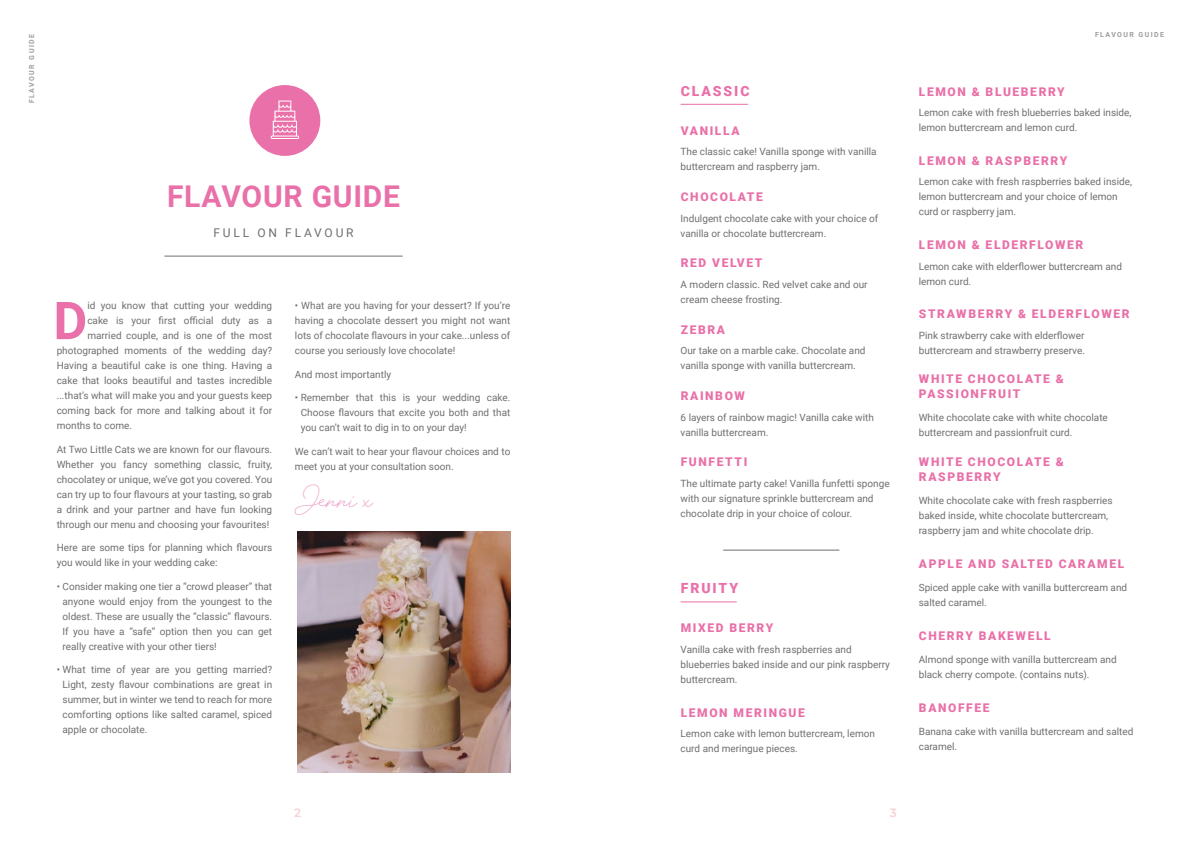
<style>
.page{position:relative;width:1191px;height:842px;background:#fff}
.page>*{position:absolute;margin:0;border:0;box-sizing:border-box;transform-origin:0 0}
.t1{font:700 52.2px "Roboto";color:#e970a8}
.t2{font:700 30px "Roboto";letter-spacing:.025em;color:#e970a8}
.t3{font:18px "Insta Story Signature";color:#efa2c7}
.t4{font:900 14px "Roboto";letter-spacing:.135em;color:#e970a8}
.t5{font:900 12px/15px "Roboto";letter-spacing:.135em;color:#e970a8}
.t6{font:12px "Roboto";letter-spacing:.235em;color:#706f6f}
.t7{font:600 12px "Montserrat";color:#f4d1d5}
.t8{font:10px/15px "Roboto";color:#706f6f}
.t9{font:700 7px "Roboto";letter-spacing:.2em;color:#9d9d9c}
</style>
<div class="page">
<div style="left:249px;top:85px;width:71px;height:71px;background:#e970a8;border-radius:50%"></div>
<svg style="left:271px;top:101px;width:28px;height:38px"></svg>
<hr style="left:164px;top:256px;width:239px;height:1px;background:#706f6f">
<img style="left:298px;top:531px;width:212px;height:241px">
<hr style="left:680px;top:104px;width:68px;height:1px;background:#e970a8">
<hr style="left:680px;top:602px;width:56px;height:1px;background:#e970a8">
<hr style="left:723px;top:550px;width:116px;height:1px;background:#706f6f">
<p class="t9" style="left:27px;top:103px;width:71px;rotate:-90deg">FLAVOUR GUIDE</p>
<h2 class="t2" style="left:167px;top:175px;width:234px">FLAVOUR GUIDE</h2>
<p class="t6" style="left:213px;top:224px;width:142px">FULL ON FLAVOUR</p>
<h1 class="t1" style="left:53px;top:284px;width:35px">D</h1>
<p class="t8" style="left:87px;top:298px;width:186px">id you know that cutting your wedding</p>
<p class="t8" style="left:87px;top:313px;width:186px">cake is your first official duty as a</p>
<p class="t8" style="left:87px;top:328px;width:186px">married couple, and is one of the most</p>
<p class="t8" style="left:57px;top:343px;width:217px">photographed moments of the wedding day?</p>
<p class="t8" style="left:57px;top:358px;width:217px">Having a beautiful cake is one thing. Having a</p>
<p class="t8" style="left:57px;top:373px;width:217px">cake that looks beautiful and tastes incredible</p>
<p class="t8" style="left:57px;top:388px;width:217px">...that’s what will make you and your guests keep</p>
<p class="t8" style="left:57px;top:403px;width:217px">coming back for more and talking about it for</p>
<p class="t8" style="left:57px;top:418px;width:77px">months to come.</p>
<p class="t8" style="left:57px;top:441px;width:217px;text-align:justify">At Two Little Cats we are known for our flavours.<br>Whether you fancy something classic, fruity, chocolatey or unique, we’ve got you covered. You can try up to four flavours at your tasting, so grab a drink and your partner and have fun looking through our menu and choosing your favourites!</p>
<p class="t8" style="left:57px;top:540px;width:217px">Here are some tips for planning which flavours you would like in your wedding cake:</p>
<p class="t8" style="left:63px;top:578px;width:211px;text-align:justify;text-indent:-6px">• Consider making one tier a “crowd pleaser” that anyone would enjoy from the youngest to the oldest. These are usually the “classic” flavours.<br>If you have a “safe” option then you can get really creative with your other tiers!</p>
<p class="t8" style="left:63px;top:662px;width:211px;text-align:justify;text-indent:-6px">• What time of year are you getting married?<br>Light, zesty flavour combinations are great in summer, but in winter we tend to reach for more comforting options like salted caramel, spiced apple or chocolate.</p>
<p class="t8" style="left:295px;top:298px;width:217px;text-align:justify">• What are you having for your dessert? If you’re having a chocolate dessert you might not want lots of chocolate flavours in your cake...unless of course you seriously love chocolate!</p>
<p class="t8" style="left:295px;top:366px;width:98px">And most importantly</p>
<p class="t8" style="left:301px;top:390px;width:211px;text-align:justify;text-indent:-6px">• Remember that this is your wedding cake.<br>Choose flavours that excite you both and that you can’t wait to dig in to on your day!</p>
<p class="t8" style="left:295px;top:443px;width:217px">We can’t wait to hear your flavour choices and to meet you at your consultation soon.</p>
<h3 class="t3" style="left:295px;top:493px;width:80px">Jenni x</h3>
<p class="t7" style="left:294px;top:804px;width:8px">2</p>
<h3 class="t4" style="left:681px;top:81px;width:70px">CLASSIC</h3>
<p class="t5" style="left:681px;top:123px;width:60px">VANILLA</p>
<p class="t8" style="left:680px;top:144px;width:198px">The classic cake! Vanilla sponge with vanilla buttercream and raspberry jam.</p>
<p class="t5" style="left:681px;top:189px;width:84px">CHOCOLATE</p>
<p class="t8" style="left:680px;top:210px;width:199px">Indulgent chocolate cake with your choice of vanilla or chocolate buttercream.</p>
<p class="t5" style="left:681px;top:255px;width:83px">RED VELVET</p>
<p class="t8" style="left:680px;top:277px;width:188px">A modern classic. Red velvet cake and our cream cheese frosting.</p>
<p class="t5" style="left:681px;top:322px;width:46px">ZEBRA</p>
<p class="t8" style="left:680px;top:343px;width:186px">Our take on a marble cake. Chocolate and vanilla sponge with vanilla buttercream.</p>
<p class="t5" style="left:681px;top:388px;width:66px">RAINBOW</p>
<p class="t8" style="left:680px;top:409px;width:195px">6 layers of rainbow magic! Vanilla cake with vanilla buttercream.</p>
<p class="t5" style="left:681px;top:454px;width:68px">FUNFETTI</p>
<p class="t8" style="left:680px;top:476px;width:211px">The ultimate party cake! Vanilla funfetti sponge with our signature sprinkle buttercream and chocolate drip in your choice of colour.</p>
<h3 class="t4" style="left:681px;top:578px;width:59px">FRUITY</h3>
<p class="t5" style="left:681px;top:620px;width:94px">MIXED BERRY</p>
<p class="t8" style="left:680px;top:642px;width:211px">Vanilla cake with fresh raspberries and blueberries baked inside and our pink raspberry buttercream.</p>
<p class="t5" style="left:681px;top:704px;width:126px">LEMON MERINGUE</p>
<p class="t8" style="left:680px;top:726px;width:196px">Lemon cake with lemon buttercream, lemon curd and meringue pieces.</p>
<p class="t7" style="left:889px;top:804px;width:8px">3</p>
<p class="t9" style="left:1095px;top:30px;width:71px">FLAVOUR GUIDE</p>
<p class="t5" style="left:919px;top:83px;width:147px">LEMON &amp; BLUEBERRY</p>
<p class="t8" style="left:918px;top:105px;width:214px">Lemon cake with fresh blueberries baked inside, lemon buttercream and lemon curd.</p>
<p class="t5" style="left:919px;top:153px;width:150px">LEMON &amp; RASPBERRY</p>
<p class="t8" style="left:918px;top:174px;width:215px">Lemon cake with fresh raspberries baked inside, lemon buttercream and your choice of lemon curd or raspberry jam.</p>
<p class="t5" style="left:919px;top:237px;width:166px">LEMON &amp; ELDERFLOWER</p>
<p class="t8" style="left:918px;top:258px;width:205px">Lemon cake with elderflower buttercream and lemon curd.</p>
<p class="t5" style="left:919px;top:306px;width:212px">STRAWBERRY &amp; ELDERFLOWER</p>
<p class="t8" style="left:918px;top:327px;width:168px">Pink strawberry cake with elderflower buttercream and strawberry preserve.</p>
<p class="t5" style="left:919px;top:371px;width:146px">WHITE CHOCOLATE &amp;<br>PASSIONFRUIT</p>
<p class="t8" style="left:918px;top:410px;width:191px">White chocolate cake with white chocolate buttercream and passionfruit curd.</p>
<p class="t5" style="left:919px;top:453px;width:146px">WHITE CHOCOLATE &amp;<br>RASPBERRY</p>
<p class="t8" style="left:918px;top:493px;width:195px">White chocolate cake with fresh raspberries baked inside, white chocolate buttercream, raspberry jam and white chocolate drip.</p>
<p class="t5" style="left:919px;top:555px;width:207px">APPLE AND SALTED CARAMEL</p>
<p class="t8" style="left:918px;top:580px;width:210px">Spiced apple cake with vanilla buttercream and salted caramel.</p>
<p class="t5" style="left:919px;top:627px;width:133px">CHERRY BAKEWELL</p>
<p class="t8" style="left:918px;top:652px;width:199px">Almond sponge with vanilla buttercream and black cherry compote. (contains nuts).</p>
<p class="t5" style="left:919px;top:699px;width:72px">BANOFFEE</p>
<p class="t8" style="left:918px;top:724px;width:216px">Banana cake with vanilla buttercream and salted caramel.</p>
</div>
